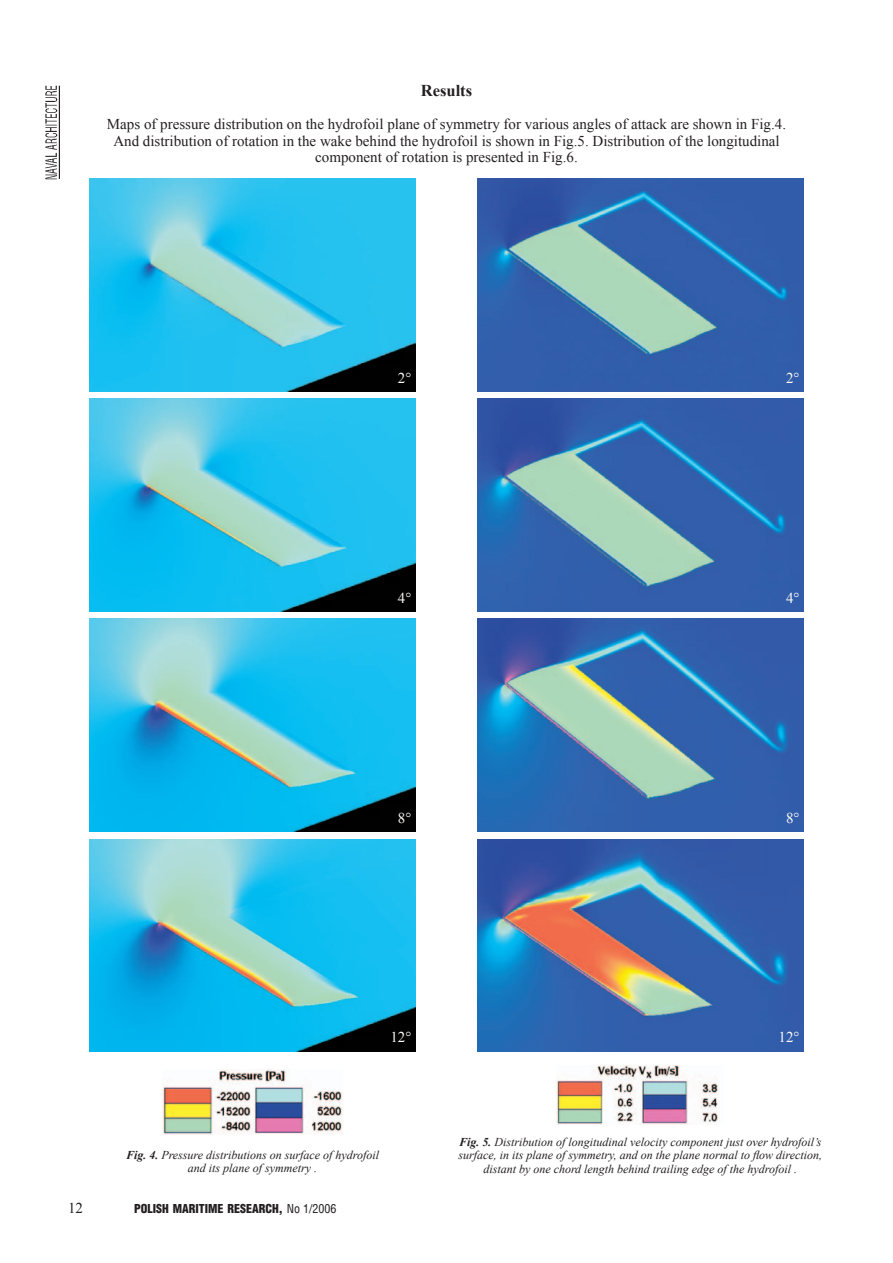
<style>
.page{position:relative;width:893px;height:1263px;background:#fff}
.page>*{position:absolute;margin:0;border:0;box-sizing:border-box;transform-origin:0 0}
.t1{font:700 16.5px "Times New Roman";color:#231f20}
.t2{font:15px/16.5px "Times New Roman";color:#231f20;text-align:center}
.t3{font:15px "Times New Roman";color:#fdfaf9}
.t4{font:italic 12px/13.5px "Times New Roman";color:#231f20;text-align:center}
.t5{font:900 12px "Switzerland Cond";color:#231f20}
.s1{font-weight:700}
.s2{font-family:"Switzerland Condensed";font-weight:400}
</style>
<div class="page">
<img style="left:46px;top:85px;width:14px;height:95px">
<img style="left:557px;top:1066px;width:161px;height:58px">
<img style="left:162px;top:1069px;width:181px;height:65px">
<img style="left:89px;top:179px;width:326px;height:212px">
<img style="left:89px;top:399px;width:327px;height:212px">
<img style="left:89px;top:619px;width:327px;height:212px">
<img style="left:89px;top:839px;width:327px;height:213px">
<img style="left:477px;top:179px;width:326px;height:212px">
<img style="left:477px;top:399px;width:326px;height:212px">
<img style="left:477px;top:619px;width:326px;height:212px">
<img style="left:477px;top:839px;width:326px;height:213px">
<h1 class="t1" style="left:421px;top:79px;width:53px">Results</h1>
<p class="t2" style="left:107px;top:116px;width:681px">Maps of pressure distribution on the hydrofoil plane of symmetry for various angles of attack are shown in Fig.4.<br>And distribution of rotation in the wake behind the hydrofoil is shown in Fig.5. Distribution of the longitudinal component of rotation is presented in Fig.6.</p>
<p class="t3" style="left:398px;top:368px;width:15px">2°</p>
<p class="t3" style="left:398px;top:588px;width:15px">4°</p>
<p class="t3" style="left:786px;top:368px;width:15px">2°</p>
<p class="t3" style="left:786px;top:588px;width:15px">4°</p>
<p class="t3" style="left:398px;top:808px;width:15px">8°</p>
<p class="t3" style="left:786px;top:808px;width:15px">8°</p>
<p class="t3" style="left:390px;top:1027px;width:22px">12°</p>
<p class="t4" style="left:126px;top:1148px;width:255px"><span class="s1">Fig. 4.</span> Pressure distributions on surface of hydrofoil and its plane of symmetry .</p>
<p class="t2" style="left:68px;top:1200px;width:16px">12</p>
<p class="t5" style="left:134px;top:1200px;width:204px">POLISH MARITIME RESEARCH, <span class="s2">No 1/2006</span></p>
<p class="t3" style="left:779px;top:1027px;width:22px">12°</p>
<p class="t4" style="left:458px;top:1135px;width:365px"><span class="s1">Fig. 5.</span> Distribution of longitudinal velocity component just over hydrofoil’s surface, in its plane of symmetry, and on the plane normal to flow direction, distant by one chord length behind trailing edge of the hydrofoil .</p>
</div>
